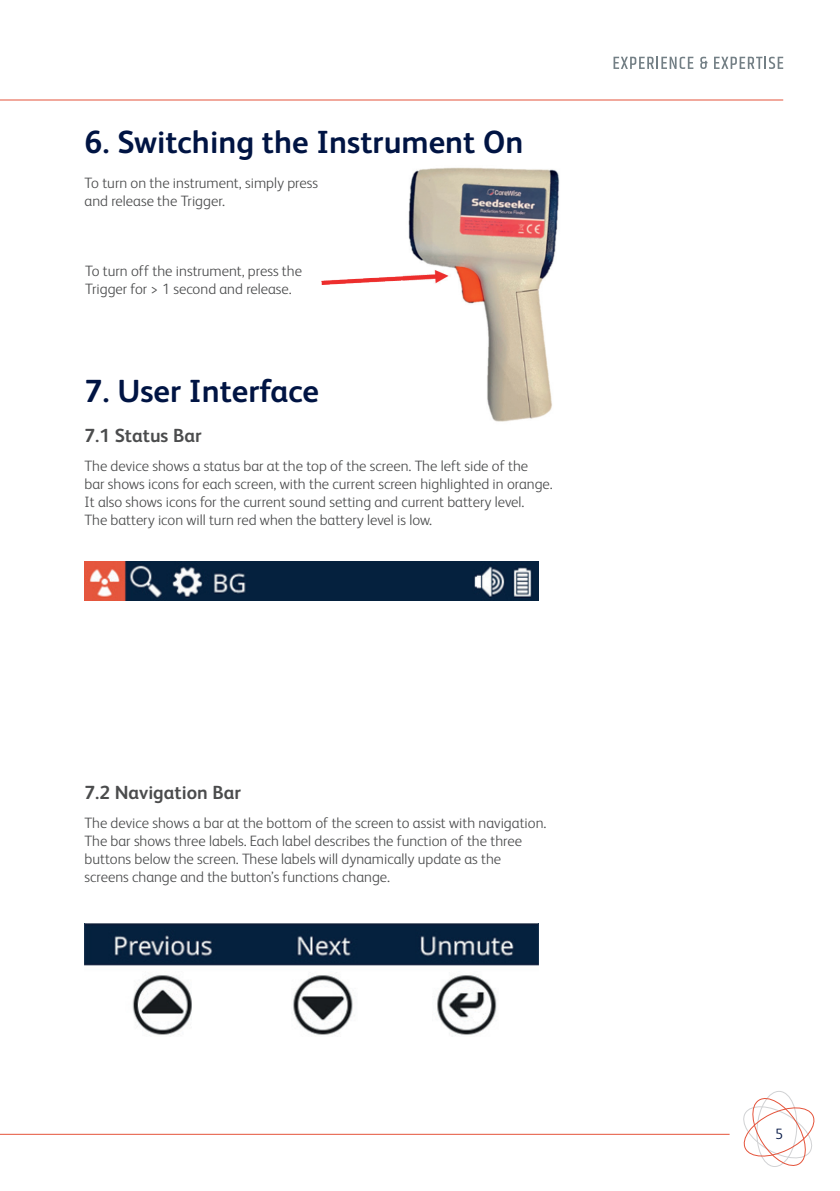
<style>
.page{position:relative;width:840px;height:1191px;background:#fff}
.page>*{position:absolute;margin:0;border:0;box-sizing:border-box;transform-origin:0 0}
.t1{font:700 32px "FS Albert Pro";color:#001443}
.t2{font:700 19px "FS Albert Pro";color:#4b4c4d}
.t3{font:300 15px/18px "FS Albert Pro";color:#4b4c4d}
.t4{font:300 15px "FS Albert Pro";color:#001443}
</style>
<div class="page">
<hr style="left:0;top:99px;width:782px;height:1px;background:#e5533a">
<svg style="left:613px;top:57px;width:80px;height:12px"></svg>
<svg style="left:700px;top:57px;width:7px;height:12px"></svg>
<svg style="left:714px;top:57px;width:68px;height:12px"></svg>
<hr style="left:0;top:1133px;width:729px;height:1px;background:#e5533a">
<svg style="left:743px;top:1091px;width:72px;height:76px"></svg>
<img style="left:84px;top:561px;width:454px;height:39px">
<img style="left:85px;top:923px;width:453px;height:112px">
<img style="left:321px;top:167px;width:239px;height:255px">
<h1 class="t1" style="left:85px;top:120px;width:440px">6. Switching the Instrument On</h1>
<p class="t3" style="left:85px;top:173px;width:235px">To turn on the instrument, simply press and release the Trigger.</p>
<p class="t3" style="left:85px;top:261px;width:218px">To turn off the instrument, press the<br>Trigger for &gt; 1 second and release.</p>
<h1 class="t1" style="left:85px;top:368px;width:236px">7. User Interface</h1>
<p class="t2" style="left:85px;top:422px;width:118px">7.1 Status Bar</p>
<p class="t3" style="left:85px;top:456px;width:469px">The device shows a status bar at the top of the screen. The left side of the<br>bar shows icons for each screen, with the current screen highlighted in orange.<br>It also shows icons for the current sound setting and current battery level.<br>The battery icon will turn red when the battery level is low.</p>
<p class="t2" style="left:85px;top:779px;width:158px">7.2 Navigation Bar</p>
<p class="t3" style="left:85px;top:813px;width:463px">The device shows a bar at the bottom of the screen to assist with navigation.<br>The bar shows three labels. Each label describes the function of the three buttons below the screen. These labels will dynamically update as the screens change and the button’s functions change.</p>
<p class="t4" style="left:774px;top:1123px;width:10px">5</p>
</div>
